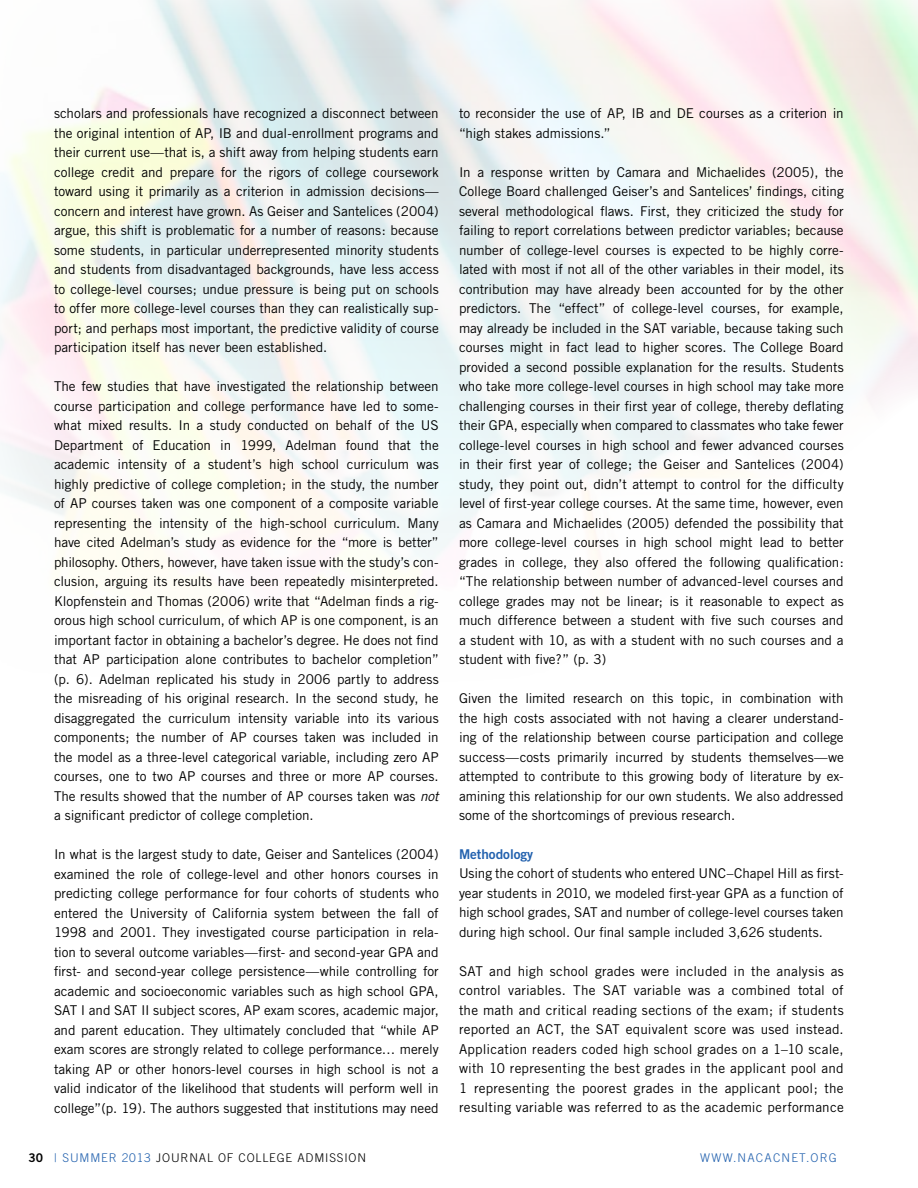
<style>
.page{position:relative;width:918px;height:1188px;background:#fff}
.page>*{position:absolute;margin:0;border:0;box-sizing:border-box;transform-origin:0 0}
.t1{font:13.5px/19.5px "Trade Gothic";letter-spacing:-.005em;color:#000;text-align:justify}
.t2{font:13.5px "Trade Gothic Bold Two";color:#2261ae}
.t3{font:300 12px "Trade Gothic";letter-spacing:.07em;color:#000}
.t4{font:300 12px "Trade Gothic";letter-spacing:.1em;color:#2261ae}
.s1{font-style:italic}
.s2{font-family:"Trade Gothic Bold Two";font-weight:400}
.s3{color:#2261ae}
</style>
<div class="page">
<p class="t1" style="left:54px;top:104px;width:386px">scholars and professionals have recognized a disconnect between the original intention of AP, IB and dual-enrollment programs and their current use—that is, a shift away from helping students earn college credit and prepare for the rigors of college coursework toward using it primarily as a criterion in admission decisions— concern and interest have grown. As Geiser and Santelices (2004) argue, this shift is problematic for a number of reasons: because some students, in particular underrepresented minority students and students from disadvantaged backgrounds, have less access to college-level courses; undue pressure is being put on schools to offer more college-level courses than they can realistically sup&shy;port; and perhaps most important, the predictive validity of course participation itself has never been established.</p>
<p class="t1" style="left:54px;top:377px;width:386px">The few studies that have investigated the relationship between course participation and college performance have led to some&shy;what mixed results. In a study conducted on behalf of the US Department of Education in 1999, Adelman found that the academic intensity of a student’s high school curriculum was highly predictive of college completion; in the study, the number of AP courses taken was one component of a composite variable representing the intensity of the high-school curriculum. Many have cited Adelman’s study as evidence for the “more is better” philosophy. Others, however, have taken issue with the study’s con&shy;clusion, arguing its results have been repeatedly misinterpreted.<br>Klopfenstein and Thomas (2006) write that “Adelman finds a rig&shy;orous high school curriculum, of which AP is one component, is an important factor in obtaining a bachelor’s degree. He does not find that AP participation alone contributes to bachelor completion” (p. 6). Adelman replicated his study in 2006 partly to address the misreading of his original research. In the second study, he disaggregated the curriculum intensity variable into its various components; the number of AP courses taken was included in the model as a three-level categorical variable, including zero AP courses, one to two AP courses and three or more AP courses.<br>The results showed that the number of AP courses taken was <span class="s1">not </span>a significant predictor of college completion.</p>
<p class="t1" style="left:54px;top:845px;width:386px">In what is the largest study to date, Geiser and Santelices (2004) examined the role of college-level and other honors courses in predicting college performance for four cohorts of students who entered the University of California system between the fall of 1998 and 2001. They investigated course participation in rela&shy;tion to several outcome variables—first- and second-year GPA and first- and second-year college persistence—while controlling for academic and socioeconomic variables such as high school GPA, SAT I and SAT II subject scores, AP exam scores, academic major, and parent education. They ultimately concluded that “while AP exam scores are strongly related to college performance… merely taking AP or other honors-level courses in high school is not a valid indicator of the likelihood that students will perform well in college”(p. 19). The authors suggested that institutions may need</p>
<p class="t1" style="left:459px;top:103px;width:386px">to reconsider the use of AP, IB and DE courses as a criterion in “high stakes admissions.”</p>
<p class="t1" style="left:459px;top:162px;width:386px">In a response written by Camara and Michaelides (2005), the College Board challenged Geiser’s and Santelices’ findings, citing several methodological flaws. First, they criticized the study for failing to report correlations between predictor variables; because number of college-level courses is expected to be highly corre&shy;lated with most if not all of the other variables in their model, its contribution may have already been accounted for by the other predictors. The “effect” of college-level courses, for example, may already be included in the SAT variable, because taking such courses might in fact lead to higher scores. The College Board provided a second possible explanation for the results. Students who take more college-level courses in high school may take more challenging courses in their first year of college, thereby deflating their GPA, especially when compared to classmates who take fewer college-level courses in high school and fewer advanced courses in their first year of college; the Geiser and Santelices (2004) study, they point out, didn’t attempt to control for the difficulty level of first-year college courses. At the same time, however, even as Camara and Michaelides (2005) defended the possibility that more college-level courses in high school might lead to better grades in college, they also offered the following qualification: “The relationship between number of advanced-level courses and college grades may not be linear; is it reasonable to expect as much difference between a student with five such courses and a student with 10, as with a student with no such courses and a student with five?” (p. 3)</p>
<p class="t1" style="left:459px;top:688px;width:386px">Given the limited research on this topic, in combination with the high costs associated with not having a clearer understand&shy;ing of the relationship between course participation and college success—costs primarily incurred by students themselves—we attempted to contribute to this growing body of literature by ex&shy;amining this relationship for our own students. We also addressed some of the shortcomings of previous research.</p>
<p class="t2" style="left:459px;top:846px;width:76px">Methodology</p>
<p class="t1" style="left:459px;top:864px;width:386px">Using the cohort of students who entered UNC–Chapel Hill as first&shy;year students in 2010, we modeled first-year GPA as a function of high school grades, SAT and number of college-level courses taken during high school. Our final sample included 3,626 students.</p>
<p class="t1" style="left:459px;top:961px;width:386px">SAT and high school grades were included in the analysis as control variables. The SAT variable was a combined total of the math and critical reading sections of the exam; if students reported an ACT, the SAT equivalent score was used instead.<br>Application readers coded high school grades on a 1–10 scale, with 10 representing the best grades in the applicant pool and 1 representing the poorest grades in the applicant pool; the resulting variable was referred to as the academic performance</p>
<p class="t3" style="left:28px;top:1150px;width:339px"><span class="s2">30</span> <span class="s3">| SUMMER 2013</span> JOURNAL OF COLLEGE ADMISSION</p>
<p class="t4" style="left:700px;top:1150px;width:138px">WWW.NACACNET.ORG</p>
</div>
